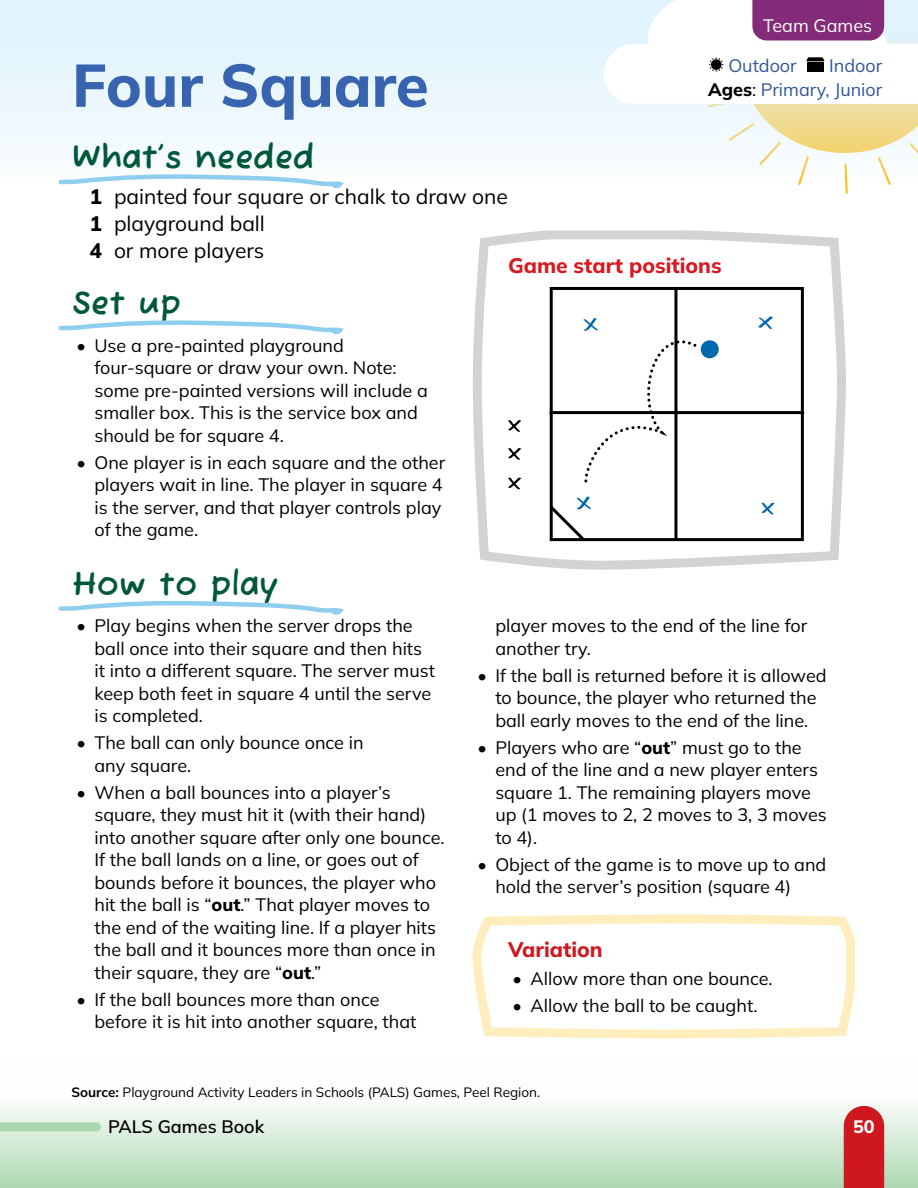
<style>
.page{position:relative;width:918px;height:1188px;background:#fff}
.page>*{position:absolute;margin:0;border:0;box-sizing:border-box;transform-origin:0 0}
.t1{font:800 60px "Mulish";color:#3763af}
.t2{font:700 33px "Fuzzy Bubbles";color:#00583b}
.p_Whats_needed_list{font:21px "Mulish";color:#000}
.t3{font:800 21px "Mulish";color:#d71920}
.t4{font:800 21px "Mulish";color:#ce171e}
.t5{font:18px/22.5px "Mulish";color:#000}
.t6{font:18px "Mulish";color:#2f5699}
.t7{font:600 18px "Mulish";color:#000}
.t8{font:18px "Mulish";color:#fff}
.t9{font:800 18px "Mulish";color:#fff}
.p_Source_footnote{font:13.5px "Mulish";color:#000}
.s1{font-weight:800;color:#000}
.s2{color:#000}
.s3{font-weight:800}
.s4{font-weight:700}
</style>
<div class="page">
<div style="left:0;top:1061px;width:918px;height:127px;background:linear-gradient(to bottom,#fff,#b2dbb7)"></div>
<div style="left:844px;top:1106px;width:40px;height:82px;background:#ce171e"></div>
<svg style="left:0;top:1122px;width:101px;height:9px"></svg>
<div style="left:0;top:0;width:918px;height:179px;background:linear-gradient(to bottom,#ddf2fd,#f9fcfe)"></div>
<svg style="left:473px;top:230px;width:373px;height:340px"></svg>
<hr style="left:674px;top:289px;width:3px;height:251px;background:#000">
<hr style="left:551px;top:411px;width:252px;height:3px;background:#000">
<div style="left:701px;top:340px;width:18px;height:18px;background:#0068ac;border-radius:50%"></div>
<div style="left:550px;top:287px;width:254px;height:254px;border:3px solid #000"></div>
<svg style="left:761px;top:503px;width:14px;height:11px"></svg>
<svg style="left:508px;top:478px;width:13px;height:11px"></svg>
<svg style="left:508px;top:448px;width:13px;height:12px"></svg>
<svg style="left:508px;top:420px;width:13px;height:12px"></svg>
<svg style="left:547px;top:496px;width:44px;height:47px"></svg>
<svg style="left:758px;top:316px;width:15px;height:13px"></svg>
<svg style="left:583px;top:318px;width:120px;height:166px"></svg>
<svg style="left:472px;top:914px;width:383px;height:125px"></svg>
<svg style="left:604px;top:0;width:314px;height:194px"></svg>
<svg style="left:56px;top:172px;width:291px;height:16px"></svg>
<svg style="left:58px;top:320px;width:286px;height:15px"></svg>
<svg style="left:58px;top:601px;width:286px;height:14px"></svg>
<h2 class="t1" style="left:72px;top:45px;width:358px">Four Square</h2>
<p class="t8" style="left:763px;top:13px;width:111px">Team Games</p>
<p class="t6" style="left:728px;top:53px;width:70px">Outdoor</p>
<p class="t6" style="left:829px;top:53px;width:55px">Indoor</p>
<p class="t6" style="left:708px;top:77px;width:176px"><span class="s1">Ages</span><span class="s2">:</span> Primary, Junior</p>
<h3 class="t2" style="left:72px;top:129px;width:244px">What’s needed</h3>
<p class="p_Whats_needed_list" style="left:89px;top:183px;width:420px"><span class="s3">1</span> painted four square or chalk to draw one</p>
<p class="p_Whats_needed_list" style="left:89px;top:210px;width:177px"><span class="s3">1</span> playground ball</p>
<p class="p_Whats_needed_list" style="left:89px;top:237px;width:176px"><span class="s3">4</span> or more players</p>
<h3 class="t2" style="left:72px;top:275px;width:110px">Set up</h3>
<p class="t5" style="left:94px;top:334px;width:335px;text-indent:-18px">• Use a pre-painted playground four-square or draw your own. Note: some pre-painted versions will include a smaller box. This is the service box and should be for square 4.</p>
<p class="t5" style="left:94px;top:451px;width:352px;text-indent:-18px">• One player is in each square and the other players wait in line. The player in square 4 is the server, and that player controls play of the game.</p>
<h3 class="t2" style="left:72px;top:555px;width:208px">How to play</h3>
<p class="t5" style="left:94px;top:614px;width:342px;text-indent:-18px">• Play begins when the server drops the ball once into their square and then hits it into a different square. The server must keep both feet in square 4 until the serve is completed.</p>
<p class="t5" style="left:94px;top:731px;width:271px;text-indent:-18px">• The ball can only bounce once in any square.</p>
<p class="t5" style="left:94px;top:781px;width:352px;text-indent:-18px">• When a ball bounces into a player’s square, they must hit it (with their hand) into another square after only one bounce.<br>If the ball lands on a line, or goes out of bounds before it bounces, the player who hit the ball is “<span class="s3">out</span>.” That player moves to the end of the waiting line. If a player hits the ball and it bounces more than once in their square, they are “<span class="s3">out</span>.”</p>
<p class="t5" style="left:94px;top:988px;width:323px;text-indent:-18px">• If the ball bounces more than once before it is hit into another square, that</p>
<p class="t3" style="left:508px;top:251px;width:215px">Game start positions</p>
<p class="t5" style="left:495px;top:614px;width:313px">player moves to the end of the line for another try.</p>
<p class="t5" style="left:477px;top:664px;width:351px;text-align:center">• If the ball is returned before it is allowed to bounce, the player who returned the ball early moves to the end of the line.</p>
<p class="t5" style="left:495px;top:736px;width:333px;text-indent:-18px">• Players who are “<span class="s3">out</span>” must go to the end of the line and a new player enters square 1. The remaining players move up (1 moves to 2, 2 moves to 3, 3 moves to 4).</p>
<p class="t5" style="left:495px;top:853px;width:333px;text-indent:-18px">• Object of the game is to move up to and hold the server’s position (square 4)</p>
<h4 class="t4" style="left:508px;top:935px;width:96px">Variation</h4>
<p class="t5" style="left:513px;top:967px;width:262px">• Allow more than one bounce.</p>
<p class="t5" style="left:513px;top:994px;width:247px">• Allow the ball to be caught.</p>
<p class="p_Source_footnote" style="left:71px;top:1083px;width:470px"><span class="s4">Source:</span> Playground Activity Leaders in Schools (PALS) Games, Peel Region.</p>
<p class="t7" style="left:108px;top:1114px;width:158px">PALS Games Book</p>
<p class="t9" style="left:853px;top:1114px;width:23px">50</p>
</div>
